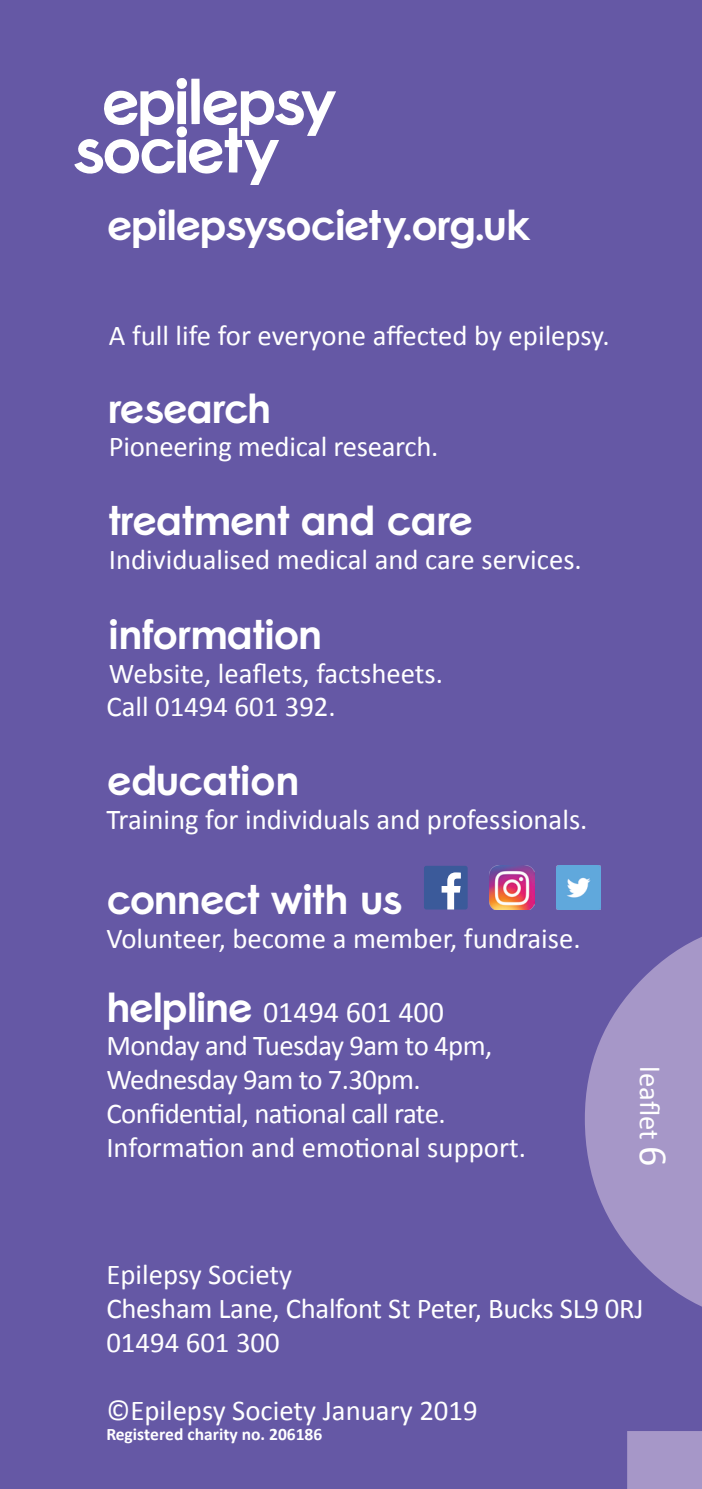
<style>
.page{position:relative;width:702px;height:1489px;background:#fff}
.page>*{position:absolute;margin:0;border:0;box-sizing:border-box;transform-origin:0 0}
.t1{font:700 41.25px "Connect";letter-spacing:-.035em;color:#fff}
.t2{font:700 40px "Connect";letter-spacing:-.03em;color:#fff}
.t3{font:700 40px "Connect";letter-spacing:-.005em;color:#fff}
.t4{font:700 40px "Connect";letter-spacing:-.01em;color:#fff}
.t5{font:30px "Calibri";color:#fff}
.t6{font:28.75px/33.8px "Calibri";color:#fff}
.t7{font:28.75px/33.8px "Calibri";letter-spacing:-.02em;color:#fff}
.t8{font:700 28.75px "Connect";letter-spacing:-.03em;color:#fff}
.t9{font:700 17.5px "Calibri";color:#fff}
.s1{font-family:"Connect";font-weight:700;font-size:40px}
.s2{font-size:40px}
</style>
<div class="page">
<div style="left:0;top:0;width:702px;height:1488px;background:#6558a5"></div>
<svg style="left:585px;top:937px;width:117px;height:551px;fill:#a697c8"></svg>
<img style="left:556px;top:865px;width:44px;height:44px">
<div style="left:424px;top:865px;width:43px;height:44px;background:#3b5a9a;border-radius:2px"></div>
<svg style="left:441px;top:872px;width:20px;height:37px"></svg>
<img style="left:489px;top:866px;width:45px;height:43px">
<svg style="left:74px;top:78px;width:262px;height:107px"></svg>
<h1 class="t1" style="left:106px;top:199px;width:425px">epilepsysociety.org.uk</h1>
<p class="t8" style="left:110px;top:213px;width:372px">www.epilepsysociety.org.uk</p>
<p class="t6" style="left:109px;top:319px;width:502px">A full life for everyone affected by epilepsy.</p>
<h2 class="t2" style="left:109px;top:383px;width:164px">research</h2>
<p class="t6" style="left:109px;top:430px;width:331px">Pioneering medical research.</p>
<h2 class="t2" style="left:109px;top:495px;width:366px">treatment and care</h2>
<p class="t6" style="left:109px;top:542px;width:474px">Individualised medical and care services.</p>
<h2 class="t3" style="left:109px;top:609px;width:215px">information</h2>
<p class="t6" style="left:106px;top:656px;width:338px">Website, leaflets, factsheets.<br>Call 01494 601 392.</p>
<h2 class="t4" style="left:106px;top:755px;width:195px">education</h2>
<p class="t6" style="left:106px;top:802px;width:482px">Training for individuals and professionals.</p>
<h2 class="t2" style="left:106px;top:874px;width:297px">connect with us</h2>
<p class="t6" style="left:106px;top:921px;width:476px">Volunteer, become a member, fundraise.</p>
<p class="t5" style="left:106px;top:992px;width:339px"><span class="s1">helpline</span> 01494 601 400</p>
<p class="t7" style="left:106px;top:1029px;width:421px">Monday and Tuesday 9am to 4pm,<br>Wednesday 9am to 7.30pm.<br>Confidential, national call rate.<br>Information and emotional support.</p>
<p class="t6" style="left:666px;top:1066px;width:102px;rotate:90deg">leaflet <span class="s2">6</span></p>
<p class="t6" style="left:106px;top:1257px;width:539px">Epilepsy Society<br>Chesham Lane, Chalfont St Peter, Bucks SL9 0RJ<br>01494 601 300</p>
<p class="t6" style="left:106px;top:1392px;width:373px">©Epilepsy Society January 2019</p>
<p class="t9" style="left:106px;top:1422px;width:217px">Registered charity no. 206186</p>
</div>
